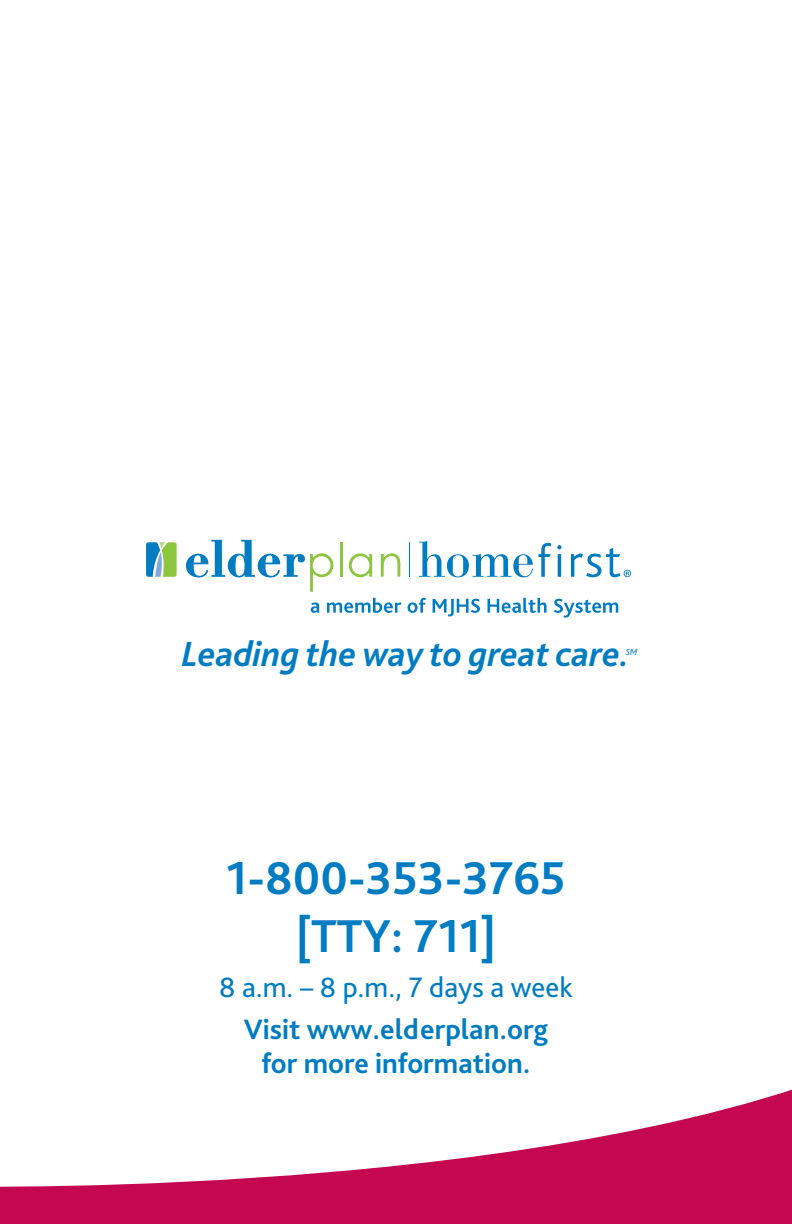
<style>
.page{position:relative;width:792px;height:1224px;background:#fff}
.page>*{position:absolute;margin:0;border:0;box-sizing:border-box;transform-origin:0 0}
.t1{font:700 48.2px/58px "Bliss Pro";color:#007cc2;text-align:center}
.t2{font:italic 700 36.4px "Bliss Pro";color:#007cc2}
.t3{font:700 29.4px/34.2px "Bliss Pro";color:#007cc2;text-align:center}
.t4{font:29.4px "Bliss Pro";color:#007cc2}
.t5{font:italic 9.2px "Bliss Pro";color:#007cc2}
</style>
<div class="page">
<svg style="left:146px;top:542px;width:31px;height:35px"></svg>
<svg style="left:186px;top:540px;width:147px;height:52px"></svg>
<hr style="left:340px;top:542px;width:3px;height:35px;background:#8bc63e">
<svg style="left:349px;top:553px;width:23px;height:24px"></svg>
<svg style="left:381px;top:553px;width:19px;height:24px"></svg>
<hr style="left:409px;top:542px;width:1px;height:35px;background:#007cc2">
<svg style="left:419px;top:540px;width:132px;height:37px"></svg>
<hr style="left:558px;top:554px;width:3px;height:23px;background:#007cc2">
<svg style="left:557px;top:545px;width:5px;height:4px"></svg>
<svg style="left:571px;top:548px;width:60px;height:29px"></svg>
<svg style="left:311px;top:602px;width:8px;height:11px"></svg>
<svg style="left:327px;top:598px;width:75px;height:15px"></svg>
<svg style="left:408px;top:598px;width:18px;height:15px"></svg>
<svg style="left:433px;top:599px;width:47px;height:17px"></svg>
<svg style="left:488px;top:598px;width:59px;height:15px"></svg>
<svg style="left:554px;top:599px;width:64px;height:19px"></svg>
<svg style="left:0;top:1089px;width:792px;height:135px"></svg>
<h2 class="t2" style="left:182px;top:631px;width:449px">Leading the way to great care.</h2>
<h2 class="t5" style="left:626px;top:646px;width:13px">SM</h2>
<p class="t1" style="left:226px;top:848px;width:341px">1-800-353-3765 [TTY: 711]</p>
<p class="t4" style="left:219px;top:969px;width:355px">8 a.m. – 8 p.m., 7 days a week</p>
<p class="t3" style="left:244px;top:1011px;width:306px">Visit www.elderplan.org for more information.</p>
</div>
